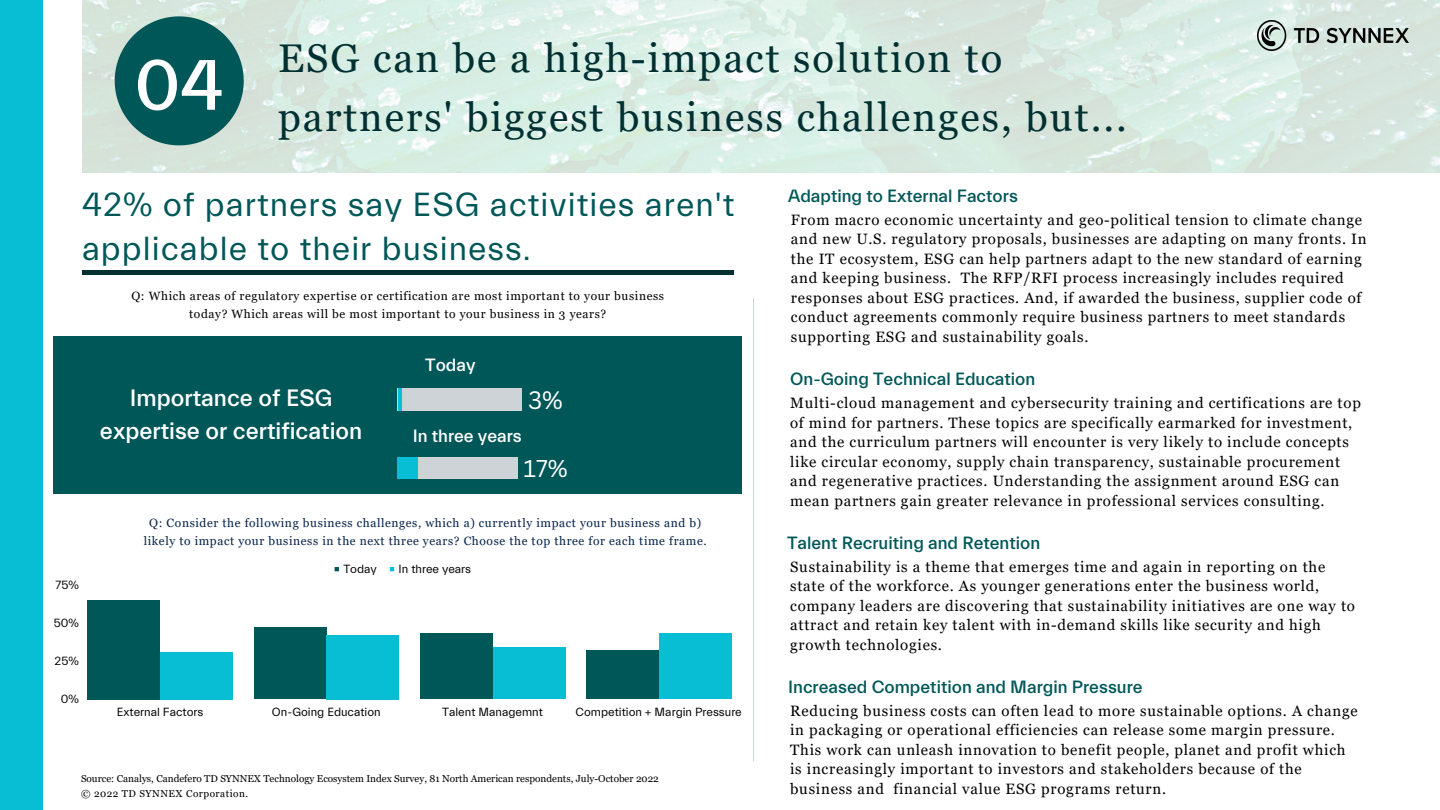
<style>
.page{position:relative;width:1440px;height:810px;background:#fff}
.page>*{position:absolute;margin:0;border:0;box-sizing:border-box;transform-origin:0 0}
.t1{font:500 72px "Everett";color:#fff}
.t2{font:40px/59.2px "Georgia";letter-spacing:.05em;color:#003031}
.t3{font:33.8px/44.2px "Everett";letter-spacing:.03em;color:#005758}
.t4{font:24.5px "Canva Sans";color:#fff}
.t5{font:500 24px/33px "Everett";color:#fff;text-align:center}
.t6{font:23.7px "Canva Sans";color:#fff}
.t7{font:500 18px "Everett";color:#005758}
.t8{font:500 18px "Everett";color:#fff}
.t9{font:15px/19.5px "Georgia";letter-spacing:.05em;color:#000}
.t10{font:12px/18px "Georgia";letter-spacing:.05em;color:#06234b;text-align:center}
.t11{font:12px/18px "Georgia";letter-spacing:.05em;color:#000;text-align:center}
.t12{font:12px "Everett";color:#000}
.t13{font:10px "Georgia";color:#000}
.t14{font:10px "Georgia";letter-spacing:.05em;color:#000}
</style>
<div class="page">
<div style="left:82px;top:270px;width:652px;height:5px;background:#003031"></div>
<img style="left:82px;top:0;width:1358px;height:173px">
<svg style="left:115px;top:16px;width:129px;height:129px;background:#2e7574"></svg>
<hr style="left:753px;top:298px;width:1px;height:463px;background:#cdd3d6">
<div style="left:0;top:0;width:43px;height:810px;background:#08bed5"></div>
<svg style="left:335px;top:567px;width:4px;height:4px"></svg>
<svg style="left:390px;top:567px;width:4px;height:4px"></svg>
<div style="left:88px;top:600px;width:72px;height:99px;background:#005758"></div>
<div style="left:254px;top:627px;width:72px;height:72px;background:#005758"></div>
<div style="left:420px;top:634px;width:72px;height:65px;background:#005758"></div>
<div style="left:586px;top:650px;width:73px;height:49px;background:#005758"></div>
<div style="left:161px;top:652px;width:72px;height:47px;background:#08bed5"></div>
<div style="left:327px;top:635px;width:72px;height:64px;background:#08bed5"></div>
<div style="left:493px;top:647px;width:72px;height:52px;background:#08bed5"></div>
<div style="left:659px;top:634px;width:72px;height:65px;background:#08bed5"></div>
<img style="left:1257px;top:21px;width:152px;height:29px">
<div style="left:54px;top:336px;width:688px;height:158px;background:#005758"></div>
<div style="left:398px;top:389px;width:124px;height:22px;background:#cdd3d6"></div>
<hr style="left:398px;top:389px;width:4px;height:22px;background:#08bed5">
<div style="left:398px;top:457px;width:120px;height:22px;background:#cdd3d6"></div>
<div style="left:398px;top:457px;width:20px;height:22px;background:#08bed5"></div>
<h1 class="t1" style="left:135px;top:46px;width:91px">04</h1>
<h2 class="t2" style="left:278px;top:28px;width:850px">ESG can be a high-impact solution to partners' biggest business challenges, but...</h2>
<h3 class="t3" style="left:82px;top:183px;width:654px">42% of partners say ESG activities aren't applicable to their business.</h3>
<p class="t11" style="left:131px;top:287px;width:534px">Q: Which areas of regulatory expertise or certification are most important to your business today? Which areas will be most important to your business in 3 years?</p>
<h3 class="t5" style="left:100px;top:382px;width:264px">Importance of ESG expertise or certification</h3>
<p class="t8" style="left:425px;top:356px;width:52px">Today</p>
<h3 class="t4" style="left:528px;top:383px;width:36px">3%</h3>
<p class="t8" style="left:413px;top:426px;width:111px">In three years</p>
<h3 class="t6" style="left:524px;top:452px;width:46px">17%</h3>
<p class="t10" style="left:144px;top:514px;width:564px">Q: Consider the following business challenges, which a) currently impact your business and b) likely to impact your business in the next three years? Choose the top three for each time frame.</p>
<p class="t12" style="left:56px;top:578px;width:25px">75%</p>
<p class="t12" style="left:54px;top:616px;width:27px">50%</p>
<p class="t12" style="left:55px;top:654px;width:26px">25%</p>
<p class="t12" style="left:61px;top:692px;width:20px">0%</p>
<p class="t12" style="left:343px;top:562px;width:35px">Today</p>
<p class="t12" style="left:399px;top:562px;width:74px">In three years</p>
<p class="t12" style="left:117px;top:705px;width:88px">External Factors</p>
<p class="t12" style="left:272px;top:705px;width:110px">On-Going Education</p>
<p class="t12" style="left:442px;top:705px;width:102px">Talent Managemnt</p>
<p class="t12" style="left:576px;top:705px;width:168px">Competition + Margin Pressure</p>
<p class="t13" style="left:81px;top:773px;width:579px">Source: Canalys, Candefero TD SYNNEX Technology Ecosystem Index Survey, 81 North American respondents, July-October 2022</p>
<p class="t14" style="left:81px;top:788px;width:168px">© 2022 TD SYNNEX Corporation.</p>
<p class="t7" style="left:788px;top:186px;width:231px">Adapting to External Factors</p>
<p class="t9" style="left:791px;top:210px;width:577px">From macro economic uncertainty and geo-political tension to climate change and new U.S. regulatory proposals, businesses are adapting on many fronts. In the IT ecosystem, ESG can help partners adapt to the new standard of earning and keeping business. The RFP/RFI process increasingly includes required responses about ESG practices. And, if awarded the business, supplier code of conduct agreements commonly require business partners to meet standards supporting ESG and sustainability goals.</p>
<p class="t7" style="left:790px;top:369px;width:247px">On-Going Technical Education</p>
<p class="t9" style="left:790px;top:393px;width:572px">Multi-cloud management and cybersecurity training and certifications are top of mind for partners. These topics are specifically earmarked for investment, and the curriculum partners will encounter is very likely to include concepts like circular economy, supply chain transparency, sustainable procurement and regenerative practices. Understanding the assignment around ESG can mean partners gain greater relevance in professional services consulting.</p>
<p class="t7" style="left:787px;top:533px;width:255px">Talent Recruiting and Retention</p>
<p class="t9" style="left:790px;top:557px;width:566px">Sustainability is a theme that emerges time and again in reporting on the state of the workforce. As younger generations enter the business world, company leaders are discovering that sustainability initiatives are one way to attract and retain key talent with in-demand skills like security and high growth technologies.</p>
<p class="t7" style="left:788px;top:677px;width:356px">Increased Competition and Margin Pressure</p>
<p class="t9" style="left:790px;top:701px;width:569px">Reducing business costs can often lead to more sustainable options. A change in packaging or operational efficiencies can release some margin pressure.<br>This work can unleash innovation to benefit people, planet and profit which is increasingly important to investors and stakeholders because of the business and financial value ESG programs return.</p>
</div>
